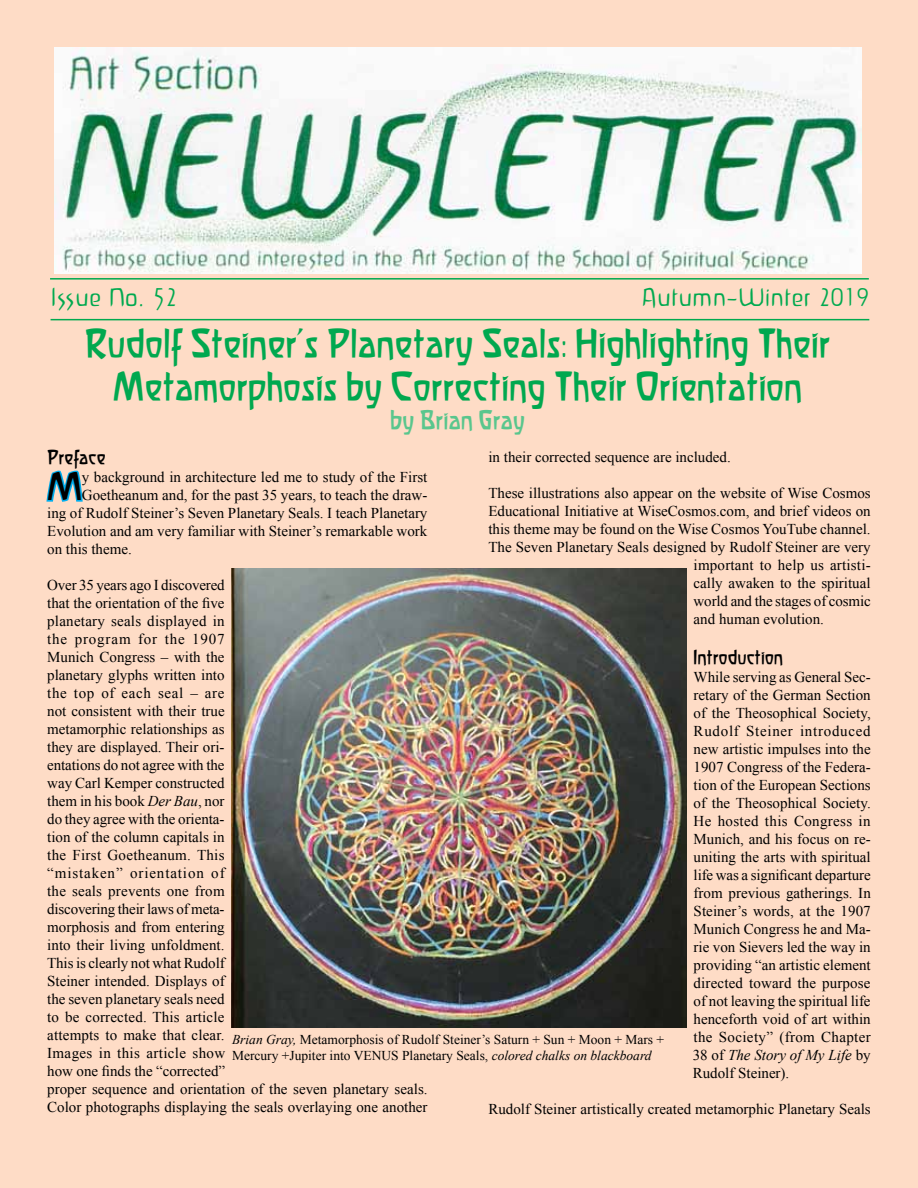
<style>
.page{position:relative;width:918px;height:1188px;background:#fedcc6}
.page>*{position:absolute;margin:0;border:0;box-sizing:border-box;transform-origin:0 0}
.t1{font:40.8px "Sagittar Normal";color:#000}
.t2{font:700 36px/43.2px "Sagittar Tall";color:#00a84f;text-align:center}
.t3{font:24px "Anthros";color:#00a94f}
.t4{font:700 24px "Sagittar Tall";color:#59c68d}
.t5{font:700 18px "Sagittar Tall";color:#000}
.t6{font:15px/18px "Times New Roman";color:#000}
.t7{font:13.5px/16.2px "Times New Roman";color:#000}
.s1{font-style:italic}
</style>
<div class="page">
<hr style="left:51px;top:319px;width:818px;height:1px;background:#00a94f">
<hr style="left:50px;top:278px;width:819px;height:2px;background:#00a94f">
<img style="left:54px;top:47px;width:807px;height:227px">
<svg style="left:45px;top:468px;width:39px;height:38px"></svg>
<img style="left:231px;top:568px;width:456px;height:459px">
<h3 class="t3" style="left:51px;top:284px;width:129px">Issue No. 52</h3>
<h3 class="t3" style="left:642px;top:284px;width:229px">Autumn-Winter 2019</h3>
<h2 class="t2" style="left:85px;top:323px;width:747px">Rudolf Steiner’s Planetary Seals: Highlighting Their<br>Metamorphosis by Correcting Their Orientation</h2>
<h3 class="t4" style="left:390px;top:406px;width:137px">by Brian Gray</h3>
<p class="t5" style="left:47px;top:447px;width:60px">Preface</p>
<h1 class="t1" style="left:47px;top:467px;width:36px">M</h1>
<p class="t6" style="left:82px;top:468px;width:347px">y background in architecture led me to study of the First</p>
<p class="t6" style="left:488px;top:448px;width:244px">in their corrected sequence are included.</p>
<p class="t6" style="left:488px;top:484px;width:384px">These illustrations also appear on the website of Wise Cosmos</p>
<p class="t6" style="left:488px;top:502px;width:384px">Educational Initiative at WiseCosmos.com, and brief videos on</p>
<p class="t6" style="left:488px;top:520px;width:384px">this theme may be found on the Wise Cosmos YouTube channel.</p>
<p class="t6" style="left:488px;top:538px;width:384px">The Seven Planetary Seals designed by Rudolf Steiner are very</p>
<p class="t6" style="left:694px;top:556px;width:179px">important to help us artisti-</p>
<p class="t6" style="left:694px;top:574px;width:179px">cally awaken to the spiritual</p>
<p class="t6" style="left:694px;top:592px;width:179px">world and the stages of cosmic</p>
<p class="t6" style="left:694px;top:610px;width:132px">and human evolution.</p>
<p class="t5" style="left:694px;top:647px;width:91px">Introduction</p>
<p class="t6" style="left:693px;top:667px;width:180px;text-align:justify">While serving as General Sec&shy;retary of the German Section of the Theosophical Society, Rudolf Steiner introduced new artistic impulses into the 1907 Congress of the Federa&shy;tion of the European Sections of the Theosophical Society.<br>He hosted this Congress in Munich, and his focus on re&shy;uniting the arts with spiritual life was a significant departure from previous gatherings. In Steiner’s words, at the 1907<br>Munich Congress he and Ma&shy;rie von Sievers led the way in providing “an artistic element directed toward the purpose of not leaving the spiritual life henceforth void of art within the Society” (from Chapter 38 of <span class="s1">The Story of My Life</span> by Rudolf Steiner).</p>
<p class="t6" style="left:488px;top:1099px;width:384px">Rudolf Steiner artistically created metamorphic Planetary Seals</p>
<p class="t6" style="left:82px;top:486px;width:347px">Goetheanum and, for the past 35 years, to teach the draw-</p>
<p class="t6" style="left:47px;top:504px;width:382px">ing of Rudolf Steiner’s Seven Planetary Seals. I teach Planetary</p>
<p class="t6" style="left:47px;top:522px;width:382px">Evolution and am very familiar with Steiner’s remarkable work</p>
<p class="t6" style="left:47px;top:540px;width:86px">on this theme.</p>
<p class="t6" style="left:47px;top:576px;width:382px">Over 35 years ago I discovered<br>that the orientation of the five<br>planetary seals displayed in<br>the program for the 1907<br>Munich Congress – with the<br>planetary glyphs written into<br>the top of each seal – are<br>not consistent with their true<br>metamorphic relationships as<br>they are displayed. Their ori-<br>entations do not agree with the<br>way Carl Kemper constructed<br>them in his book <span class="s1">Der Bau</span>, nor<br>do they agree with the orienta-<br>tion of the column capitals in<br>the First Goetheanum. This<br>“mistaken” orientation of<br>the seals prevents one from<br>discovering their laws of meta-<br>morphosis and from entering<br>into their living unfoldment.<br>This is clearly not what Rudolf<br>Steiner intended. Displays of<br>the seven planetary seals need<br>to be corrected. This article<br>attempts to make that clear.<br>Images in this article show<br>how one finds the “corrected”<br>proper sequence and orientation of the seven planetary seals.<br>Color photographs displaying the seals overlaying one another</p>
<p class="t7" style="left:232px;top:1031px;width:434px"><span class="s1">Brian Gray,</span> Metamorphosis of Rudolf Steiner’s Saturn + Sun + Moon + Mars +<br>Mercury +Jupiter into VENUS Planetary Seals, <span class="s1">colored chalks on blackboard</span></p>
</div>
